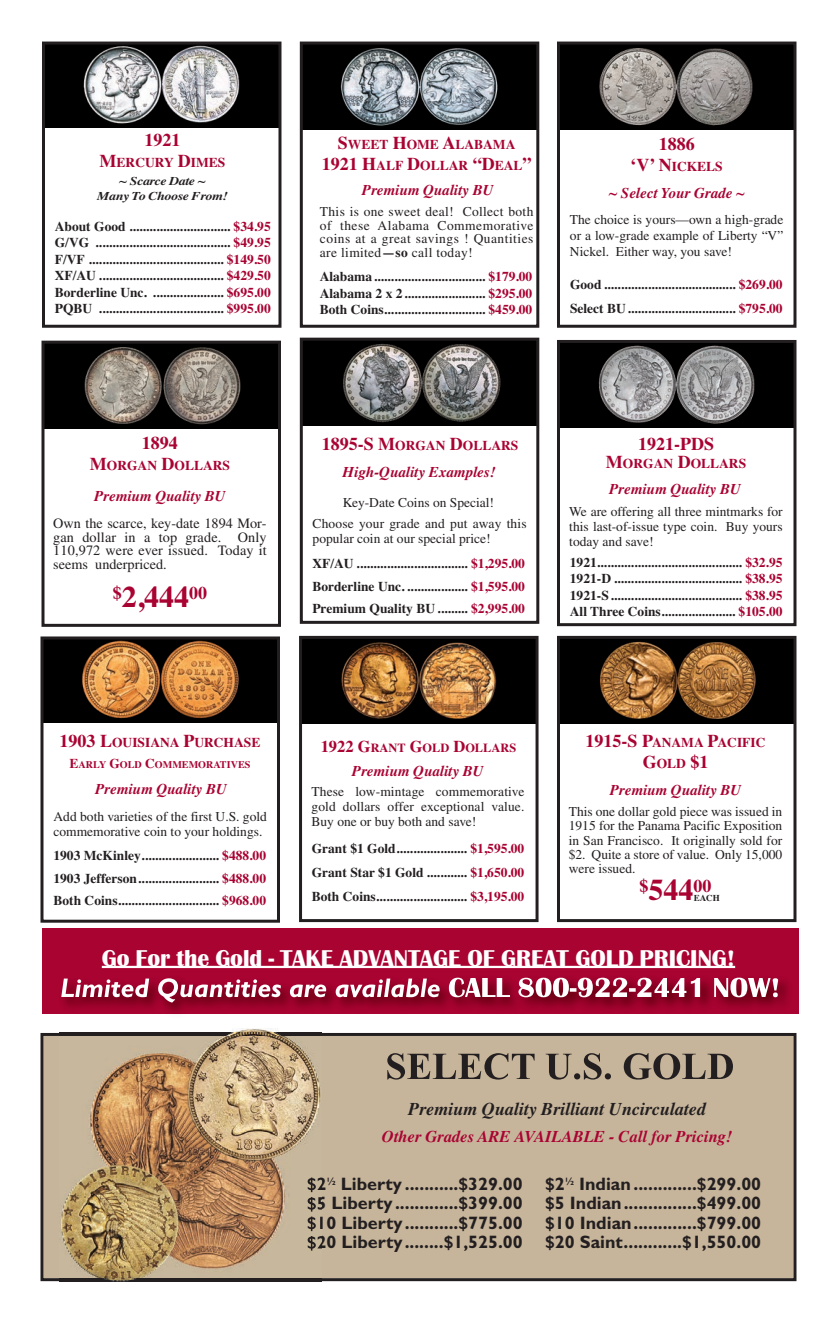
<style>
.page{position:relative;width:837px;height:1323px;background:#fff}
.page>*{position:absolute;margin:0;border:0;box-sizing:border-box;transform-origin:0 0}
.t1{font:700 30px "Times";color:#a90332}
.t2{font:22.5px "Scotsdale";color:#fff}
.t3{font:700 18px/19.5px "Gill Sans";color:#231f20;text-align:justify}
.t4{font:italic 700 18px "Times";color:#231f20}
.t5{font:700 18px "Times";color:#a90332}
.t6{font:italic 700 16.5px "Times";color:#a90332}
.t7{font:italic 700 15px "Times";color:#a90332}
.t8{font:14.25px/13.5px "Times";letter-spacing:.01em;color:#231f20;text-align:justify}
.t9{font:700 13.5px/16.5px "Times";color:#231f20;text-align:justify}
.t10{font:13.5px/15px "Times";color:#231f20;text-align:justify}
.t11{font:700 13.5px/21px "Times";color:#a90332;text-align:center}
.t12{font:700 12.3px "Times";color:#a90332}
.t13{font:italic 700 12px/14.4px "Times";letter-spacing:-.025em;color:#231f20;text-align:center;scale:1.15 1}
.t14{font:700 10.2px "Times";color:#a90332}
.t15{font:700 9px "Times";color:#231f20}
.s1{font-size:18px}
.s2{color:#a90332}
.s3{font-weight:700}
.s4{font-size:13.5px}
.s5{font-size:16.5px}
.s6{font-size:30px}
</style>
<div class="page">
<div style="left:44px;top:1037px;width:749px;height:240px;background:#c7b59b"></div>
<div style="left:40px;top:1033px;width:757px;height:248px;border:3px solid #231f20"></div>
<div style="left:42px;top:928px;width:756px;height:85px;background:#a90332"></div>
<img style="left:55px;top:977px;width:742px;height:37px">
<svg style="left:61px;top:978px;width:717px;height:25px"></svg>
<svg style="left:387px;top:1053px;width:346px;height:27px;background:#938674"></svg>
<img style="left:59px;top:1028px;width:262px;height:254px">
<img style="left:308px;top:1178px;width:13px;height:14px">
<img style="left:308px;top:1197px;width:13px;height:15px">
<img style="left:308px;top:1217px;width:13px;height:15px">
<img style="left:308px;top:1236px;width:13px;height:16px">
<hr style="left:102px;top:966px;width:633px;height:2px;background:#fff">
<img style="left:561px;top:46px;width:231px;height:83px">
<div style="left:557px;top:42px;width:239px;height:286px;border:3px solid #231f20"></div>
<img style="left:561px;top:344px;width:231px;height:84px">
<div style="left:557px;top:340px;width:239px;height:286px;border:3px solid #231f20"></div>
<img style="left:46px;top:345px;width:231px;height:84px">
<div style="left:42px;top:341px;width:239px;height:286px;border:3px solid #231f20"></div>
<img style="left:303px;top:640px;width:232px;height:84px">
<div style="left:299px;top:636px;width:240px;height:286px;border:3px solid #231f20"></div>
<img style="left:44px;top:640px;width:232px;height:83px">
<div style="left:40px;top:636px;width:240px;height:287px;border:3px solid #231f20"></div>
<img style="left:561px;top:640px;width:231px;height:84px">
<div style="left:557px;top:636px;width:239px;height:286px;border:3px solid #231f20"></div>
<img style="left:304px;top:46px;width:231px;height:83px">
<div style="left:300px;top:42px;width:239px;height:286px;border:3px solid #231f20"></div>
<img style="left:46px;top:46px;width:231px;height:82px">
<div style="left:42px;top:42px;width:239px;height:286px;border:3px solid #231f20"></div>
<img style="left:304px;top:342px;width:231px;height:84px">
<div style="left:300px;top:338px;width:239px;height:286px;border:3px solid #231f20"></div>
<h3 class="t5" style="left:145px;top:129px;width:37px">1921</h3>
<p class="t11" style="left:100px;top:152px;width:127px"><span class="s1">M</span>ERCURY <span class="s1">D</span>IMES</p>
<p class="t13" style="left:97px;top:174px;width:115px">~ Scarce Date ~<br>Many To Choose From!</p>
<p class="t9" style="left:55px;top:218px;width:218px">About Good .............................. <span class="s2">$34.95<br></span>G/VG ........................................ <span class="s2">$49.95<br></span>F/VF ........................................ <span class="s2">$149.50<br></span>XF/AU ..................................... <span class="s2">$429.50<br></span>Borderline Unc. ..................... <span class="s2">$695.00<br></span>PQBU ..................................... <span class="s2">$995.00</span></p>
<p class="t11" style="left:322px;top:134px;width:211px"><span class="s1">S</span>WEET <span class="s1">H</span>OME <span class="s1">A</span>LABAMA<br><span class="s1">1921 H</span>ALF <span class="s1">D</span>OLLAR <span class="s1">“D</span>EAL<span class="s1">”</span></p>
<p class="t7" style="left:362px;top:181px;width:133px">Premium Quality BU</p>
<p class="t10" style="left:320px;top:207px;width:215px;line-height:13.5px">This is one sweet deal! Collect both of these Alabama Commemorative coins at a great savings ! Quantities are limited<span class="s3">—so</span> call today!</p>
<p class="t9" style="left:320px;top:268px;width:214px">Alabama................................. <span class="s2">$179.00<br></span>Alabama 2 x 2........................ <span class="s2">$295.00<br></span>Both Coins.............................. <span class="s2">$459.00</span></p>
<h3 class="t5" style="left:659px;top:133px;width:37px">1886</h3>
<p class="t11" style="left:631px;top:156px;width:94px"><span class="s1">‘V’ N</span>ICKELS</p>
<p class="t7" style="left:609px;top:184px;width:137px">~ Select Your Grade ~</p>
<p class="t10" style="left:570px;top:212px;width:215px;line-height:16.2px">The choice is yours—own a high-grade or a low-grade example of Liberty “V” Nickel. Either way, you save!</p>
<p class="t9" style="left:570px;top:272px;width:214px;line-height:24px">Good ....................................... <span class="s2">$269.00<br></span>Select BU................................ <span class="s2">$795.00</span></p>
<h3 class="t5" style="left:142px;top:432px;width:37px">1894</h3>
<p class="t11" style="left:90px;top:455px;width:142px"><span class="s1">M</span>ORGAN <span class="s1">D</span>OLLARS</p>
<p class="t7" style="left:94px;top:487px;width:133px">Premium Quality BU</p>
<p class="t8" style="left:53px;top:518px;width:215px">Own the scarce, key-date 1894 Mor&shy;gan dollar in a top grade. Only 110,972 were ever issued. Today it seems underpriced.</p>
<h1 class="t1" style="left:113px;top:579px;width:96px"><sup>$</sup>2,444<sup>00</sup></h1>
<p class="t11" style="left:322px;top:435px;width:198px"><span class="s1">1895-S M</span>ORGAN <span class="s1">D</span>OLLARS</p>
<p class="t7" style="left:343px;top:463px;width:154px">High-Quality Examples!</p>
<p class="t10" style="left:313px;top:518px;width:215px">Choose your grade and put away this popular coin at our special price!</p>
<p class="t10" style="left:343px;top:496px;width:153px">Key-Date Coins on Special!</p>
<p class="t9" style="left:312px;top:552px;width:214px;line-height:22.5px">XF/AU ................................. <span class="s2">$1,295.00<br></span>Borderline Unc. .................. <span class="s2">$1,595.00<br></span>Premium Quality BU ......... <span class="s2">$2,995.00</span></p>
<h3 class="t5" style="left:638px;top:433px;width:77px">1921-PDS</h3>
<p class="t11" style="left:606px;top:453px;width:142px"><span class="s1">M</span>ORGAN <span class="s1">D</span>OLLARS</p>
<p class="t7" style="left:609px;top:480px;width:133px">Premium Quality BU</p>
<p class="t10" style="left:569px;top:506px;width:215px">We are offering all three mintmarks for this last-of-issue type coin. Buy yours today and save!</p>
<p class="t9" style="left:570px;top:554px;width:214px">1921........................................... <span class="s2">$32.95<br></span>1921-D ...................................... <span class="s2">$38.95<br></span>1921-S....................................... <span class="s2">$38.95<br></span>All Three Coins...................... <span class="s2">$105.00</span></p>
<p class="t11" style="left:60px;top:732px;width:202px"><span class="s1">1903 L</span>OUISIANA <span class="s1">P</span>URCHASE</p>
<p class="t14" style="left:70px;top:758px;width:182px"><span class="s4">E</span>ARLY <span class="s4">G</span>OLD <span class="s4">C</span>OMMEMORATIVES</p>
<p class="t7" style="left:95px;top:780px;width:133px">Premium Quality BU</p>
<p class="t10" style="left:54px;top:810px;width:215px">Add both varieties of the first U.S. gold commemorative coin to your holdings.</p>
<p class="t9" style="left:53px;top:844px;width:214px;line-height:22.5px">1903 McKinley....................... <span class="s2">$488.00<br></span>1903 Jefferson........................ <span class="s2">$488.00<br></span>Both Coins.............................. <span class="s2">$968.00</span></p>
<p class="t12" style="left:321px;top:741px;width:197px"><span class="s5">1922 G</span>RANT <span class="s5">G</span>OLD <span class="s5">D</span>OLLARS</p>
<p class="t7" style="left:352px;top:762px;width:133px">Premium Quality BU</p>
<p class="t10" style="left:311px;top:785px;width:215px">These low-mintage commemorative gold dollars offer exceptional value.<br>Buy one or buy both and save!</p>
<p class="t9" style="left:312px;top:836px;width:214px;line-height:24px">Grant $1 Gold..................... <span class="s2">$1,595.00<br></span>Grant Star $1 Gold ............ <span class="s2">$1,650.00<br></span>Both Coins........................... <span class="s2">$3,195.00</span></p>
<p class="t11" style="left:586px;top:732px;width:181px"><span class="s1">1915-S P</span>ANAMA <span class="s1">P</span>ACIFIC</p>
<h3 class="t5" style="left:643px;top:752px;width:67px">G<span class="s4">OLD</span> $1</h3>
<p class="t7" style="left:610px;top:781px;width:133px">Premium Quality BU</p>
<p class="t10" style="left:569px;top:806px;width:215px;line-height:14.2px">This one dollar gold piece was issued in 1915 for the Panama Pacific Exposition in San Francisco. It originally sold for $2. Quite a store of value. Only 15,000 were issued.</p>
<h3 class="t5" style="left:640px;top:875px;width:73px">$<span class="s6">544</span>00</h3>
<p class="t15" style="left:694px;top:893px;width:28px">EACH</p>
<h2 class="t2" style="left:102px;top:946px;width:635px">Go For the Gold - TAKE ADVANTAGE OF GREAT GOLD PRICING!</h2>
<h3 class="t4" style="left:408px;top:1098px;width:299px">Premium Quality Brilliant Uncirculated</h3>
<p class="t6" style="left:382px;top:1127px;width:352px">Other Grades ARE AVAILABLE - Call for Pricing!</p>
<h3 class="t3" style="left:307px;top:1174px;width:218px">$2<sup>½</sup> Liberty ...........$329.00 $5 Liberty.............$399.00 $10 Liberty...........$775.00 $20 Liberty........$1,525.00</h3>
<h3 class="t3" style="left:545px;top:1174px;width:218px">$2<sup>½</sup> Indian.............$299.00 $5 Indian...............$499.00 $10 Indian.............$799.00 $20 Saint............$1,550.00</h3>
</div>
